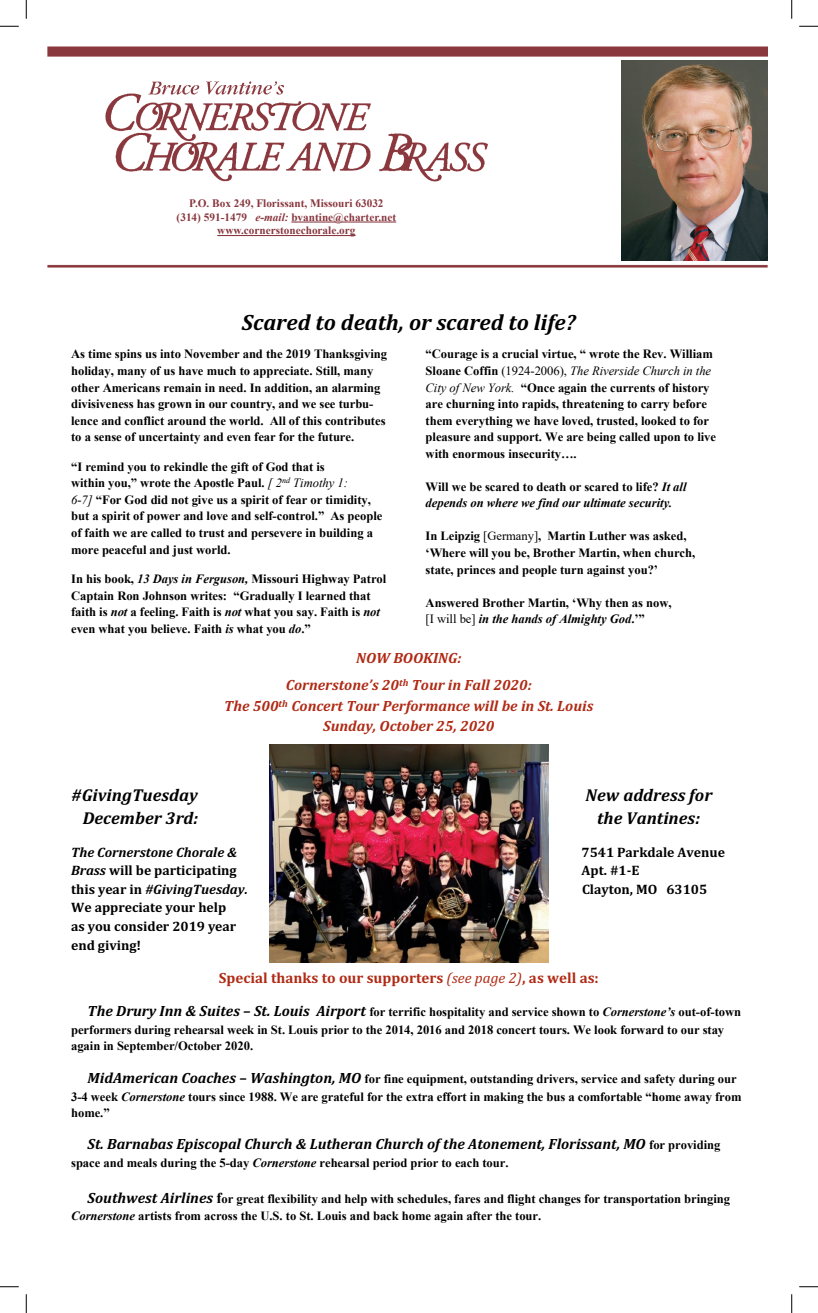
<style>
.page{position:relative;width:818px;height:1313px;background:#fff}
.page>*{position:absolute;margin:0;border:0;box-sizing:border-box;transform-origin:0 0}
.t1{font:italic 700 22.5px "Cambria";color:#000}
.t2{font:italic 700 17.38px "Cambria";letter-spacing:.005em;color:#000}
.t3{font:italic 700 15px/27.6px "Cambria";color:#b02a14;text-align:center}
.t4{font:italic 700 15px "Cambria";color:#000}
.t5{font:700 15px "Cambria";color:#b02a14}
.t6{font:700 13.75px/18.6px "Cambria";color:#000}
.t7{font:italic 700 13.75px "Cambria";color:#000}
.t8{font:700 12.62px/16.6px "Times New Roman";letter-spacing:-.005em;color:#000}
.t9{font:italic 700 12.62px/16.5px "Times New Roman";letter-spacing:-.005em;color:#000}
.t10{font:700 11.25px/13.5px "Times New Roman";color:#88373f;text-align:center}
.s1{font-style:italic}
.s2{font-weight:400;font-style:italic}
.s3{font-weight:400}
.s4{font-style:normal}
.s5{font-family:"Cambria";font-style:italic;font-size:15px}
.s6{font-family:"Cambria";font-size:15px}
.s7{font-family:"Times New Roman";font-style:normal;font-size:12.62px}
.s8{font-size:15px}
</style>
<div class="page">
<img style="left:47px;top:46px;width:721px;height:222px">
<img style="left:621px;top:60px;width:146px;height:200px">
<img style="left:270px;top:744px;width:278px;height:218px">
<div style="left:138px;top:200px;width:296px;height:52px;background:#fff"></div>
<hr style="left:291px;top:221px;width:105px;height:1px;background:#88373f">
<hr style="left:217px;top:235px;width:138px;height:1px;background:#88373f">
<svg style="left:0;top:25px;width:19px;height:2px"></svg>
<svg style="left:799px;top:25px;width:19px;height:2px"></svg>
<svg style="left:0;top:1286px;width:19px;height:1px"></svg>
<svg style="left:799px;top:1286px;width:19px;height:1px"></svg>
<svg style="left:25px;top:0;width:2px;height:19px"></svg>
<svg style="left:25px;top:1294px;width:2px;height:18px"></svg>
<svg style="left:791px;top:0;width:1px;height:19px"></svg>
<svg style="left:791px;top:1294px;width:1px;height:18px"></svg>
<p class="t10" style="left:177px;top:196px;width:221px">P.O. Box 249, Florissant, Missouri 63032 (314) 591-1479 <span class="s1">e-mail:</span> bvantine@charter.net www.cornerstonechorale.org</p>
<h1 class="t1" style="left:242px;top:306px;width:335px">Scared to death, or scared to life?</h1>
<p class="t8" style="left:71px;top:345px;width:317px">As time spins us into November and the 2019 Thanksgiving holiday, many of us have much to appreciate. Still, many other Americans remain in need. In addition, an alarming divisiveness has grown in our country, and we see turbu&shy;lence and conflict around the world. All of this contributes to a sense of uncertainty and even fear for the future.</p>
<p class="t8" style="left:71px;top:458px;width:313px">“I remind you to rekindle the gift of God that is<br>within you,” wrote the Apostle Paul. <span class="s2">[ 2</span><sup>nd</sup> <span class="s2">Timothy 1:<br>6-7]</span> “For God did not give us a spirit of fear or timidity, but a spirit of power and love and self-control.” As people of faith we are called to trust and persevere in building a more peaceful and just world.</p>
<p class="t8" style="left:71px;top:570px;width:317px">In his book, <span class="s1">13 Days in Ferguson,</span> Missouri Highway Patrol Captain Ron Johnson writes: “Gradually I learned that faith is <span class="s1">not</span> a feeling. Faith is <span class="s1">not</span> what you say. Faith is <span class="s1">not </span>even what you believe. Faith <span class="s1">is</span> what you <span class="s1">do</span>.”</p>
<p class="t8" style="left:425px;top:345px;width:292px">“Courage is a crucial virtue, “ wrote the Rev. William Sloane Coffin <span class="s3">(1924-2006),</span> <span class="s2">The Riverside Church in the City of New York.</span> “Once again the currents of history are churning into rapids, threatening to carry before them everything we have loved, trusted, looked to for pleasure and support. We are being called upon to live with enormous insecurity….</p>
<p class="t9" style="left:425px;top:478px;width:262px"><span class="s4">Will we be scared to death or scared to life?</span> It all depends on where we find our ultimate security.</p>
<p class="t8" style="left:425px;top:527px;width:271px">In Leipzig <span class="s3">[Germany]</span>, Martin Luther was asked, ‘Where will you be, Brother Martin, when church, state, princes and people turn against you?’</p>
<p class="t8" style="left:425px;top:594px;width:247px">Answered Brother Martin, ‘Why then as now, <span class="s3">[I will be]</span> <span class="s1">in the hands of Almighty God</span>.’”</p>
<p class="t3" style="left:286px;top:643px;width:247px">NOW BOOKING:<br>Cornerstone’s 20<sup>th</sup> Tour in Fall 2020:</p>
<p class="t3" style="left:224px;top:695px;width:370px;line-height:20.1px">The 500<sup>th</sup> Concert Tour Performance will be in St. Louis<br>Sunday, October 25, 2020</p>
<h2 class="t2" style="left:71px;top:782px;width:128px">#GivingTuesday</h2>
<h2 class="t2" style="left:585px;top:782px;width:128px">New address for</h2>
<h2 class="t2" style="left:83px;top:805px;width:117px">December 3rd:</h2>
<h2 class="t2" style="left:597px;top:805px;width:104px">the Vantines:</h2>
<p class="t7" style="left:71px;top:842px;width:167px">The Cornerstone Chorale &amp;</p>
<p class="t6" style="left:581px;top:842px;width:145px">7541 Parkdale Avenue</p>
<p class="t6" style="left:71px;top:860px;width:167px"><span class="s1">Brass</span> will be participating</p>
<p class="t6" style="left:581px;top:860px;width:59px">Apt. #1-E</p>
<p class="t7" style="left:71px;top:879px;width:178px"><span class="s4">this year in</span> #GivingTuesday.</p>
<p class="t6" style="left:582px;top:879px;width:127px">Clayton, MO 63105</p>
<p class="t6" style="left:71px;top:898px;width:167px">We appreciate your help as you consider 2019 year end giving!</p>
<p class="t5" style="left:219px;top:966px;width:381px">Special thanks to our supporters <span class="s2">(see page 2)</span>, as well as:</p>
<p class="t8" style="left:71px;top:1003px;width:671px;line-height:17px;text-indent:17px"><span class="s5">The Drury Inn &amp; Suites – St. Louis Airport</span> for terrific hospitality and service shown to <span class="s1">Cornerstone’s</span> out-of-town performers during rehearsal week in St. Louis prior to the 2014, 2016 and 2018 concert tours. We look forward to our stay again in September/October 2020.</p>
<p class="t8" style="left:71px;top:1069px;width:672px;line-height:17.8px;text-indent:17px"><span class="s5">MidAmerican Coaches</span> <span class="s6">–</span> <span class="s5">Washington, MO</span> for fine equipment, outstanding drivers, service and safety during our<br>3-4 week <span class="s1">Cornerstone</span> tours since 1988. We are grateful for the extra effort in making the bus a comfortable “home away from</p>
<p class="t8" style="left:71px;top:1104px;width:40px">home.”</p>
<p class="t4" style="left:88px;top:1133px;width:634px">St. Barnabas Episcopal Church &amp; Lutheran Church of the Atonement, Florissant, MO <span class="s7">for providing</span></p>
<p class="t8" style="left:71px;top:1153px;width:439px">space and meals during the 5-day <span class="s1">Cornerstone</span> rehearsal period prior to each tour.</p>
<p class="t8" style="left:71px;top:1189px;width:660px;line-height:17.4px;text-indent:17px"><span class="s5">Southwest Airlines</span> <span class="s8">f</span>or great flexibility and help with schedules, fares and flight changes for transportation bringing<br><span class="s1">Cornerstone</span> artists from across the U.S. to St. Louis and back home again after the tour.</p>
</div>
